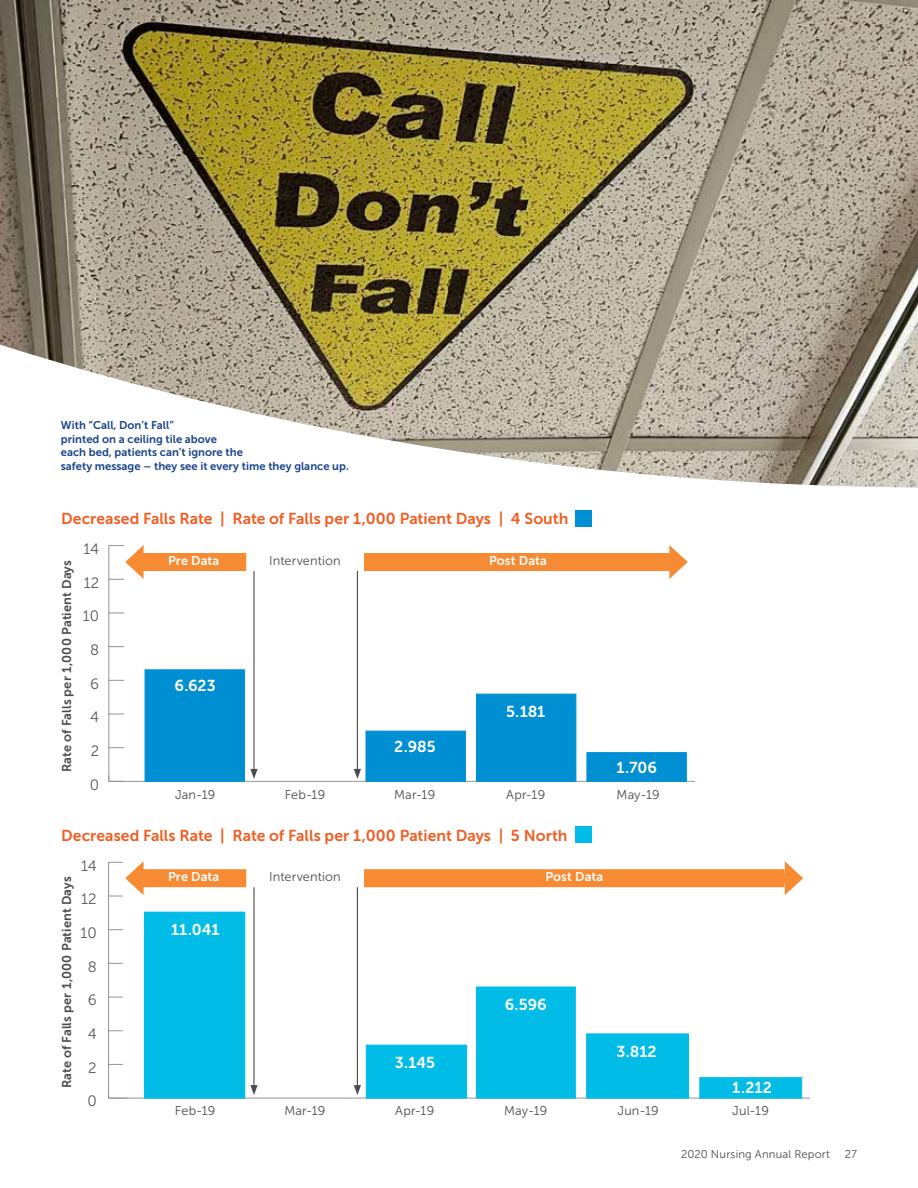
<style>
.page{position:relative;width:918px;height:1188px;background:#fff}
.page>*{position:absolute;margin:0;border:0;box-sizing:border-box;transform-origin:0 0}
.t1{font:15.75px "Museo Sans 700";color:#f15d22}
.t2{font:15.75px "Museo Sans 700";letter-spacing:-.005em;color:#fff}
.t3{font:15px "Museo Sans 300";color:#58595b}
.t4{font:12.75px "Museo Sans 300";letter-spacing:.01em;color:#4d4d4f}
.t5{font:12.75px "Museo Sans 700";letter-spacing:.005em;color:#4d4d4f}
.t6{font:12.75px "Museo Sans 700";letter-spacing:.01em;color:#fff}
.t7{font:11.25px/13.5px "Museo Sans 700";color:#18448b}
.t8{font:11.25px "Museo Sans 300";letter-spacing:.015em;color:#4d4d4f}
</style>
<div class="page">
<img style="left:0;top:0;width:918px;height:487px">
<hr style="left:109px;top:781px;width:585px;height:1px;background:#939598">
<hr style="left:108px;top:546px;width:1px;height:235px;background:#939598">
<svg style="left:108px;top:775px;width:16px;height:7px"></svg>
<svg style="left:109px;top:747px;width:15px;height:1px"></svg>
<svg style="left:109px;top:714px;width:15px;height:1px"></svg>
<svg style="left:109px;top:680px;width:15px;height:1px"></svg>
<svg style="left:109px;top:646px;width:15px;height:1px"></svg>
<svg style="left:109px;top:613px;width:15px;height:1px"></svg>
<div style="left:587px;top:752px;width:100px;height:30px;background:#008fd2;border:1px solid #008fd2"></div>
<div style="left:476px;top:694px;width:100px;height:88px;background:#008fd2;border:1px solid #008fd2"></div>
<div style="left:366px;top:731px;width:100px;height:51px;background:#008fd2;border:1px solid #008fd2"></div>
<div style="left:145px;top:669px;width:100px;height:113px;background:#008fd2;border:1px solid #008fd2"></div>
<hr style="left:109px;top:1098px;width:701px;height:1px;background:#939598">
<hr style="left:108px;top:862px;width:1px;height:236px;background:#939598">
<svg style="left:108px;top:1092px;width:19px;height:7px"></svg>
<svg style="left:109px;top:1064px;width:14px;height:1px"></svg>
<svg style="left:109px;top:1030px;width:14px;height:1px"></svg>
<svg style="left:109px;top:997px;width:14px;height:1px"></svg>
<svg style="left:109px;top:963px;width:14px;height:1px"></svg>
<svg style="left:109px;top:929px;width:14px;height:1px"></svg>
<div style="left:699px;top:1077px;width:103px;height:21px;background:#00bce7;border:1px solid #00bce7"></div>
<div style="left:586px;top:1034px;width:103px;height:64px;background:#00bce7"></div>
<div style="left:476px;top:987px;width:100px;height:111px;background:#00bce7;border:1px solid #00bce7"></div>
<div style="left:366px;top:1045px;width:101px;height:53px;background:#00bce7;border:1px solid #00bce7"></div>
<div style="left:144px;top:912px;width:101px;height:186px;background:#00bce7;border:1px solid #00bce7"></div>
<svg style="left:109px;top:545px;width:35px;height:35px"></svg>
<svg style="left:109px;top:861px;width:35px;height:36px"></svg>
<div style="left:138px;top:553px;width:108px;height:18px;background:#f68b33"></div>
<div style="left:138px;top:869px;width:108px;height:18px;background:#f68b33"></div>
<svg style="left:669px;top:545px;width:19px;height:34px"></svg>
<svg style="left:785px;top:861px;width:18px;height:34px"></svg>
<div style="left:364px;top:553px;width:312px;height:18px;background:#f68b33"></div>
<div style="left:364px;top:869px;width:421px;height:18px;background:#f68b33"></div>
<div style="left:575px;top:511px;width:17px;height:16px;background:#008fd2"></div>
<div style="left:575px;top:827px;width:17px;height:16px;background:#00bce7"></div>
<hr style="left:253px;top:887px;width:2px;height:200px;background:#4d4d4f">
<svg style="left:250px;top:1085px;width:8px;height:10px"></svg>
<hr style="left:253px;top:571px;width:2px;height:200px;background:#4d4d4f">
<svg style="left:250px;top:769px;width:8px;height:10px"></svg>
<hr style="left:357px;top:571px;width:1px;height:200px;background:#4d4d4f">
<svg style="left:354px;top:769px;width:7px;height:10px"></svg>
<hr style="left:357px;top:887px;width:1px;height:200px;background:#4d4d4f">
<svg style="left:354px;top:1085px;width:7px;height:10px"></svg>
<p class="t7" style="left:61px;top:418px;width:290px">With “Call, Don’t Fall”<br>printed on a ceiling tile above<br>each bed, patients can’t ignore the<br>safety message – they see it every time they glance up.</p>
<h1 class="t1" style="left:61px;top:510px;width:509px">Decreased Falls Rate | Rate of Falls per 1,000 Patient Days | 4 South</h1>
<p class="t5" style="left:60px;top:772px;width:213px;rotate:-90deg">Rate of Falls per 1,000 Patient Days</p>
<h2 class="t3" style="left:84px;top:534px;width:17px">12</h2>
<h2 class="t3" style="left:84px;top:541px;width:17px">14</h2>
<h2 class="t3" style="left:83px;top:567px;width:18px">10</h2>
<h2 class="t3" style="left:84px;top:574px;width:17px">12</h2>
<h2 class="t3" style="left:90px;top:601px;width:11px">8</h2>
<h2 class="t3" style="left:83px;top:608px;width:18px">10</h2>
<h2 class="t3" style="left:90px;top:635px;width:10px">6</h2>
<h2 class="t3" style="left:90px;top:642px;width:11px">8</h2>
<h2 class="t3" style="left:90px;top:668px;width:10px">4</h2>
<h2 class="t3" style="left:90px;top:675px;width:10px">6</h2>
<h2 class="t3" style="left:91px;top:702px;width:10px">2</h2>
<h2 class="t3" style="left:90px;top:709px;width:10px">4</h2>
<h2 class="t3" style="left:90px;top:736px;width:11px">0</h2>
<h2 class="t3" style="left:91px;top:743px;width:10px">2</h2>
<h2 class="t3" style="left:90px;top:776px;width:11px">0</h2>
<p class="t6" style="left:168px;top:554px;width:53px">Pre Data</p>
<h1 class="t2" style="left:175px;top:677px;width:43px">6.623</h1>
<p class="t4" style="left:175px;top:787px;width:42px">Jan-19</p>
<p class="t4" style="left:269px;top:554px;width:73px">Intervention</p>
<p class="t4" style="left:285px;top:787px;width:42px">Feb-19</p>
<p class="t6" style="left:489px;top:554px;width:59px">Post Data</p>
<h1 class="t2" style="left:394px;top:738px;width:43px">2.985</h1>
<p class="t4" style="left:394px;top:787px;width:43px">Mar-19</p>
<h1 class="t2" style="left:506px;top:702px;width:41px">5.181</h1>
<p class="t4" style="left:506px;top:787px;width:40px">Apr-19</p>
<h1 class="t1" style="left:61px;top:826px;width:508px">Decreased Falls Rate | Rate of Falls per 1,000 Patient Days | 5 North</h1>
<h2 class="t3" style="left:81px;top:857px;width:17px">14</h2>
<p class="t5" style="left:60px;top:1088px;width:213px;rotate:-90deg">Rate of Falls per 1,000 Patient Days</p>
<h2 class="t3" style="left:81px;top:891px;width:17px">12</h2>
<h2 class="t3" style="left:81px;top:898px;width:17px">14</h2>
<h2 class="t3" style="left:80px;top:925px;width:18px">10</h2>
<h2 class="t3" style="left:81px;top:932px;width:17px">12</h2>
<h2 class="t3" style="left:88px;top:958px;width:11px">8</h2>
<h2 class="t3" style="left:80px;top:966px;width:18px">10</h2>
<h2 class="t3" style="left:88px;top:992px;width:10px">6</h2>
<h2 class="t3" style="left:88px;top:999px;width:11px">8</h2>
<h2 class="t3" style="left:88px;top:1026px;width:10px">4</h2>
<h2 class="t3" style="left:88px;top:1033px;width:10px">6</h2>
<h2 class="t3" style="left:88px;top:1059px;width:10px">2</h2>
<h2 class="t3" style="left:88px;top:1067px;width:10px">4</h2>
<h2 class="t3" style="left:87px;top:1093px;width:11px">0</h2>
<h2 class="t3" style="left:88px;top:1100px;width:10px">2</h2>
<p class="t6" style="left:168px;top:870px;width:53px">Pre Data</p>
<h1 class="t2" style="left:171px;top:921px;width:50px">11.041</h1>
<p class="t4" style="left:269px;top:870px;width:73px">Intervention</p>
<p class="t4" style="left:175px;top:1103px;width:42px">Feb-19</p>
<p class="t4" style="left:284px;top:1103px;width:43px">Mar-19</p>
<h1 class="t2" style="left:395px;top:1054px;width:42px">3.145</h1>
<p class="t4" style="left:395px;top:1103px;width:40px">Apr-19</p>
<p class="t6" style="left:545px;top:870px;width:59px">Post Data</p>
<h1 class="t2" style="left:505px;top:996px;width:43px">6.596</h1>
<p class="t4" style="left:504px;top:1103px;width:45px">May-19</p>
<h1 class="t2" style="left:616px;top:758px;width:42px">1.706</h1>
<p class="t4" style="left:617px;top:787px;width:45px">May-19</p>
<h1 class="t2" style="left:617px;top:1043px;width:42px">3.812</h1>
<h1 class="t2" style="left:732px;top:1079px;width:41px">1.212</h1>
<p class="t4" style="left:618px;top:1103px;width:43px">Jun-19</p>
<p class="t4" style="left:732px;top:1103px;width:38px">Jul-19</p>
<p class="t8" style="left:681px;top:1148px;width:151px">2020 Nursing Annual Report</p>
<p class="t8" style="left:845px;top:1148px;width:14px">27</p>
</div>
